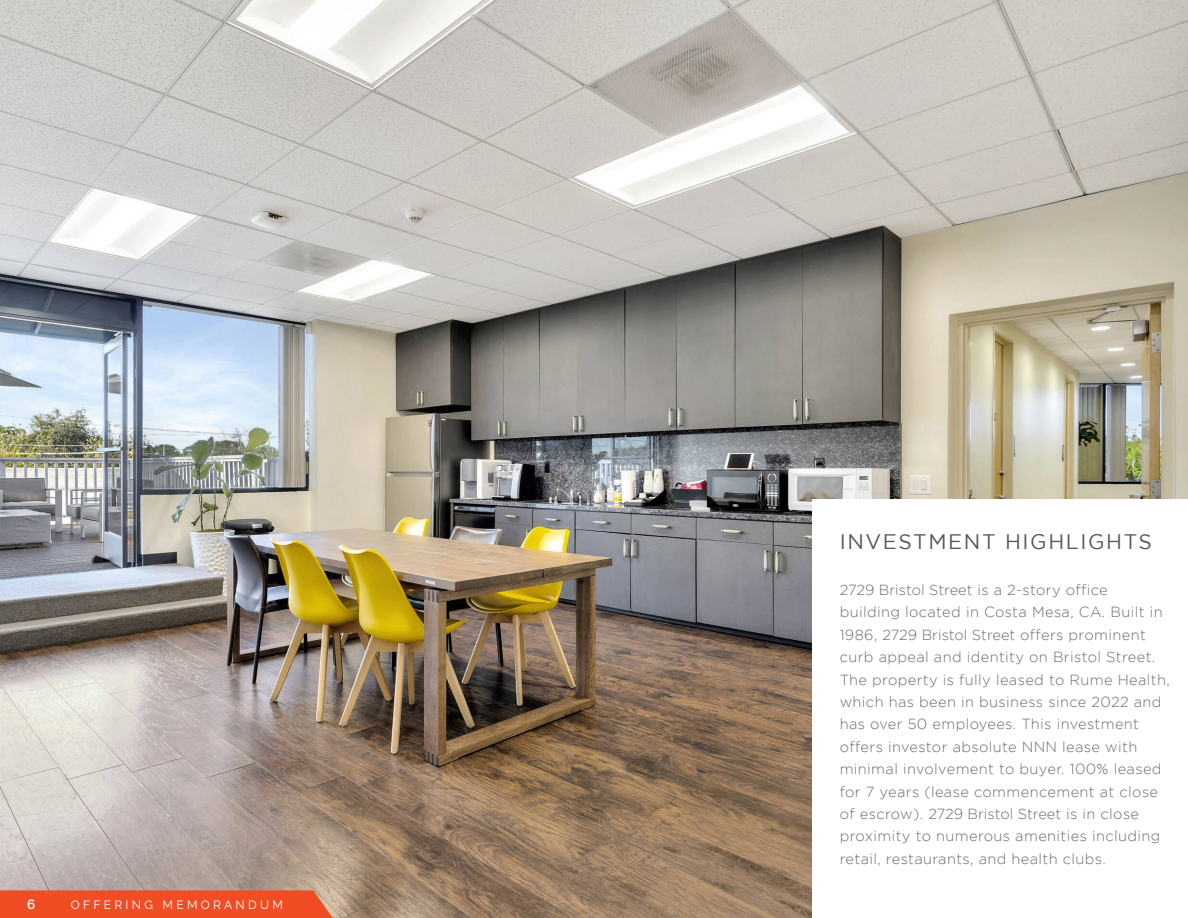
<style>
.page{position:relative;width:1188px;height:918px;background:#fff}
.page>*{position:absolute;margin:0;border:0;box-sizing:border-box;transform-origin:0 0}
.t1{font:21px "Gotham";letter-spacing:.075em;color:#57585a}
.t2{font:300 14.7px/22.4px "Gotham";letter-spacing:.025em;color:#6c6d70}
.t3{font:600 13.5px "Raleway";color:#fff}
.t4{font:12px "Raleway";letter-spacing:.275em;color:#fff}
</style>
<div class="page">
<img style="left:0;top:0;width:1188px;height:918px">
<div style="left:813px;top:500px;width:375px;height:418px;background:#fff"></div>
<div style="left:0;top:890px;width:333px;height:28px;background:#f04d24"></div>
<p class="t3" style="left:27px;top:896px;width:10px">6</p>
<p class="t4" style="left:71px;top:898px;width:214px">OFFERING MEMORANDUM</p>
<p class="t1" style="left:840px;top:530px;width:314px">INVESTMENT HIGHLIGHTS</p>
<p class="t2" style="left:840px;top:578px;width:332px">2729 Bristol Street is a 2-story office building located in Costa Mesa, CA. Built in 1986, 2729 Bristol Street offers prominent curb appeal and identity on Bristol Street.<br>The property is fully leased to Rume Health, which has been in business since 2022 and has over 50 employees. This investment offers investor absolute NNN lease with minimal involvement to buyer. 100% leased for 7 years (lease commencement at close of escrow). 2729 Bristol Street is in close proximity to numerous amenities including retail, restaurants, and health clubs.</p>
</div>
